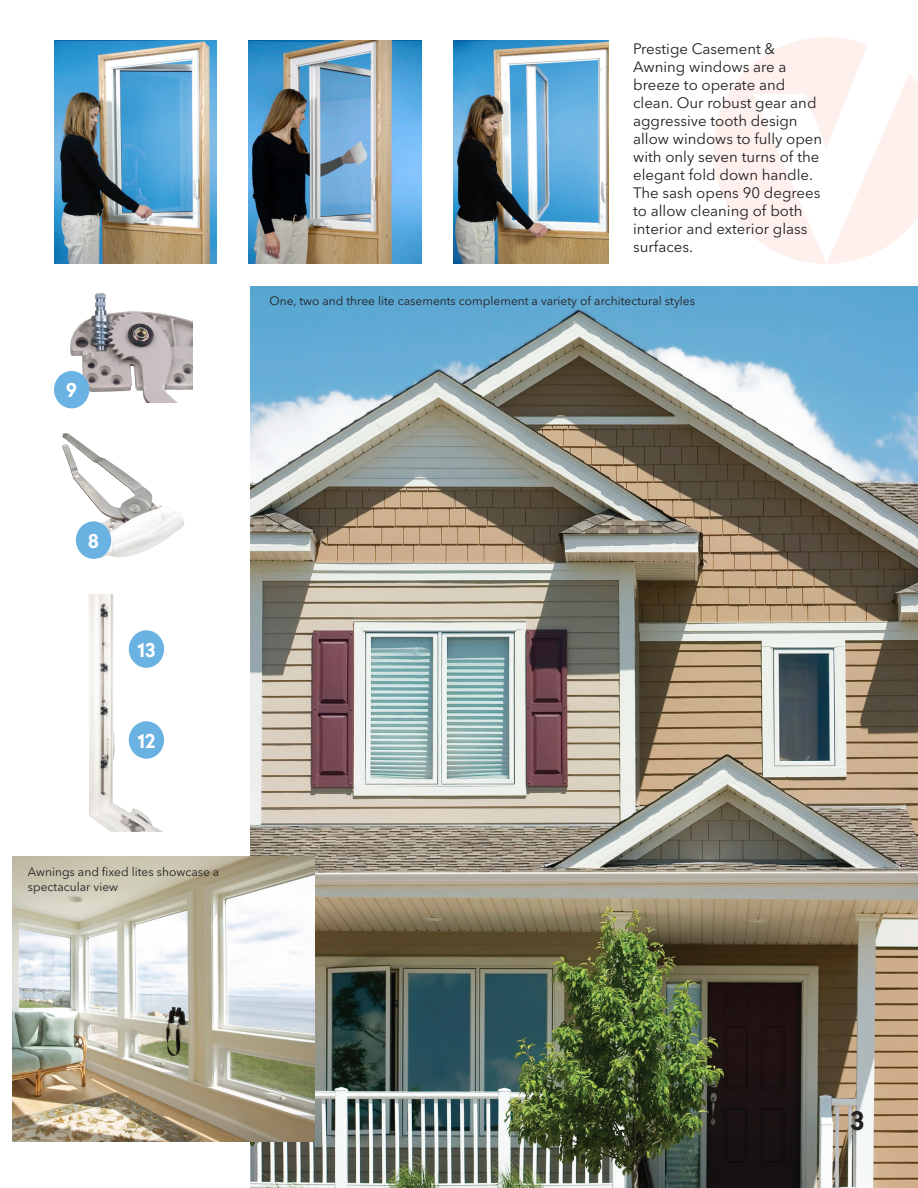
<style>
.page{position:relative;width:918px;height:1188px;background:#fff}
.page>*{position:absolute;margin:0;border:0;box-sizing:border-box;transform-origin:0 0}
.t1{font:700 25.5px "Radikal";color:#231f20}
.t2{font:700 19.05px "Radikal";color:#fff}
.t3{font:15px/18px "Avenir Next W1 G";color:#231f20}
.t4{font:12px/14.4px "Avenir Next W1 G";color:#231f20}
</style>
<div class="page">
<img style="left:250px;top:287px;width:668px;height:901px">
<svg style="left:713px;top:37px;width:205px;height:227px"></svg>
<img style="left:54px;top:40px;width:162px;height:224px">
<img style="left:248px;top:40px;width:173px;height:224px">
<img style="left:453px;top:40px;width:155px;height:224px">
<img style="left:66px;top:293px;width:126px;height:109px">
<div style="left:54px;top:371px;width:35px;height:37px;background:#6ab2e2;border-radius:50%"></div>
<img style="left:62px;top:433px;width:30px;height:28px">
<div style="left:76px;top:521px;width:35px;height:38px;background:#6ab2e2;border-radius:50%"></div>
<img style="left:89px;top:594px;width:75px;height:238px">
<div style="left:129px;top:721px;width:35px;height:38px;background:#6ab2e2;border-radius:50%"></div>
<div style="left:129px;top:630px;width:35px;height:38px;background:#6ab2e2;border-radius:50%"></div>
<img style="left:13px;top:857px;width:301px;height:285px">
<p class="t2" style="left:66px;top:377px;width:12px">9</p>
<p class="t3" style="left:633px;top:40px;width:191px">Prestige Casement &amp;<br>Awning windows are a breeze to operate and clean. Our robust gear and aggressive tooth design allow windows to fully open with only seven turns of the elegant fold down handle.<br>The sash opens 90 degrees to allow cleaning of both interior and exterior glass surfaces.</p>
<p class="t4" style="left:270px;top:294px;width:427px">One, two and three lite casements complement a variety of architectural styles</p>
<p class="t2" style="left:88px;top:527px;width:12px">8</p>
<p class="t2" style="left:138px;top:636px;width:19px">13</p>
<p class="t2" style="left:138px;top:727px;width:19px">12</p>
<p class="t4" style="left:28px;top:865px;width:193px">Awnings and fixed lites showcase a spectacular view</p>
<p class="t1" style="left:851px;top:1102px;width:15px">3</p>
</div>
